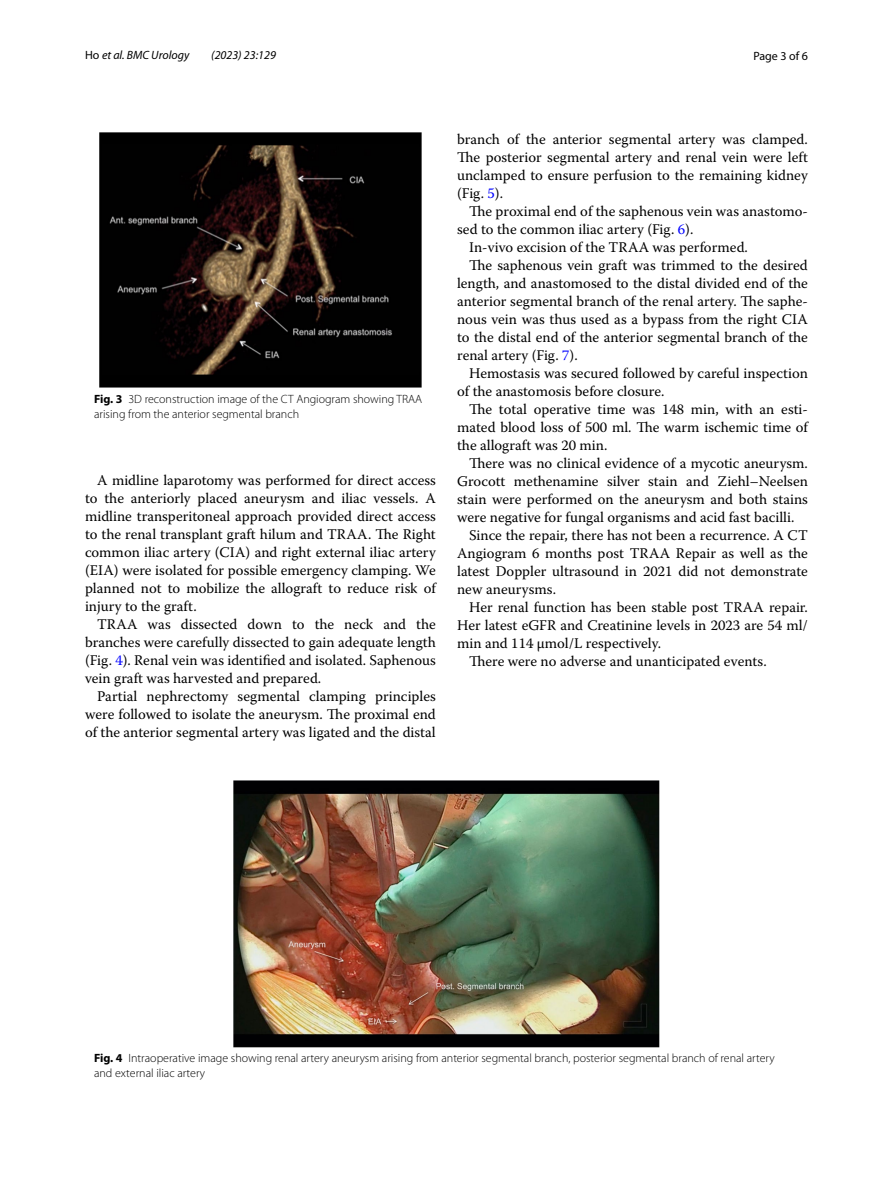
<style>
.page{position:relative;width:893px;height:1187px;background:#fff}
.page>*{position:absolute;margin:0;border:0;box-sizing:border-box;transform-origin:0 0}
.t1{font:14.7px/18px "Warnock Pro";color:#000;text-align:justify}
.t2{font:300 12px/15px "Myriad Pro";color:#000}
.t3{font:italic 12px "Myriad Pro";color:#000}
.t4{font:12px "Myriad Pro";color:#000}
.s1{font-style:normal}
.s2{font-weight:700}
.s3{color:#00f}
</style>
<div class="page">
<img style="left:100px;top:133px;width:321px;height:254px">
<img style="left:234px;top:780px;width:425px;height:267px">
<p class="t3" style="left:85px;top:48px;width:106px"><span class="s1">Ho</span> et al. BMC Urology</p>
<p class="t3" style="left:211px;top:48px;width:66px">(2023) 23:129</p>
<p class="t4" style="left:753px;top:48px;width:56px">Page 3 of 6</p>
<p class="t2" style="left:94px;top:391px;width:330px"><span class="s2">Fig. 3</span> 3D reconstruction image of the CT Angiogram showing TRAA arising from the anterior segmental branch</p>
<p class="t1" style="left:85px;top:470px;width:352px;text-indent:12px">A midline laparotomy was performed for direct access to the anteriorly placed aneurysm and iliac vessels. A midline transperitoneal approach provided direct access to the renal transplant graft hilum and TRAA. The Right common iliac artery (CIA) and right external iliac artery (EIA) were isolated for possible emergency clamping. We planned not to mobilize the allograft to reduce risk of injury to the graft.</p>
<p class="t1" style="left:85px;top:614px;width:352px;text-indent:12px">TRAA was dissected down to the neck and the branches were carefully dissected to gain adequate length (Fig. <span class="s3">4</span>). Renal vein was identified and isolated. Saphenous vein graft was harvested and prepared.</p>
<p class="t1" style="left:85px;top:686px;width:352px;text-indent:12px">Partial nephrectomy segmental clamping principles were followed to isolate the aneurysm. The proximal end of the anterior segmental artery was ligated and the distal</p>
<p class="t1" style="left:457px;top:129px;width:352px">branch of the anterior segmental artery was clamped.<br>The posterior segmental artery and renal vein were left unclamped to ensure perfusion to the remaining kidney (Fig. <span class="s3">5</span>).</p>
<p class="t1" style="left:469px;top:201px;width:340px">The proximal end of the saphenous vein was anastomo-</p>
<p class="t1" style="left:457px;top:220px;width:238px">sed to the common iliac artery (Fig. <span class="s3">6</span>).</p>
<p class="t1" style="left:469px;top:238px;width:280px">In-vivo excision of the TRAA was performed.</p>
<p class="t1" style="left:469px;top:256px;width:340px">The saphenous vein graft was trimmed to the desired</p>
<p class="t1" style="left:457px;top:274px;width:352px">length, and anastomosed to the distal divided end of the</p>
<p class="t1" style="left:457px;top:292px;width:352px">anterior segmental branch of the renal artery. The saphe-</p>
<p class="t1" style="left:457px;top:310px;width:352px">nous vein was thus used as a bypass from the right CIA</p>
<p class="t1" style="left:457px;top:328px;width:352px">to the distal end of the anterior segmental branch of the</p>
<p class="t1" style="left:457px;top:346px;width:122px">renal artery (Fig. <span class="s3">7</span>).</p>
<p class="t1" style="left:469px;top:364px;width:340px">Hemostasis was secured followed by careful inspection</p>
<p class="t1" style="left:457px;top:382px;width:209px">of the anastomosis before closure.</p>
<p class="t1" style="left:469px;top:400px;width:340px">The total operative time was 148 min, with an esti-</p>
<p class="t1" style="left:457px;top:418px;width:352px">mated blood loss of 500 ml. The warm ischemic time of</p>
<p class="t1" style="left:457px;top:436px;width:152px">the allograft was 20 min.</p>
<p class="t1" style="left:469px;top:454px;width:340px">There was no clinical evidence of a mycotic aneurysm.</p>
<p class="t1" style="left:457px;top:472px;width:352px">Grocott methenamine silver stain and Ziehl–Neelsen</p>
<p class="t1" style="left:457px;top:490px;width:352px">stain were performed on the aneurysm and both stains</p>
<p class="t1" style="left:457px;top:508px;width:339px">were negative for fungal organisms and acid fast bacilli.</p>
<p class="t1" style="left:469px;top:526px;width:340px">Since the repair, there has not been a recurrence. A CT</p>
<p class="t1" style="left:457px;top:544px;width:352px">Angiogram 6 months post TRAA Repair as well as the</p>
<p class="t1" style="left:457px;top:562px;width:352px">latest Doppler ultrasound in 2021 did not demonstrate</p>
<p class="t1" style="left:457px;top:580px;width:101px">new aneurysms.</p>
<p class="t1" style="left:469px;top:598px;width:340px">Her renal function has been stable post TRAA repair.</p>
<p class="t1" style="left:457px;top:616px;width:352px">Her latest eGFR and Creatinine levels in 2023 are 54 ml/</p>
<p class="t1" style="left:457px;top:634px;width:205px">min and 114 µmol/L respectively.</p>
<p class="t1" style="left:469px;top:652px;width:299px">There were no adverse and unanticipated events.</p>
<p class="t2" style="left:94px;top:1050px;width:682px"><span class="s2">Fig. 4</span> Intraoperative image showing renal artery aneurysm arising from anterior segmental branch, posterior segmental branch of renal artery and external iliac artery</p>
</div>
